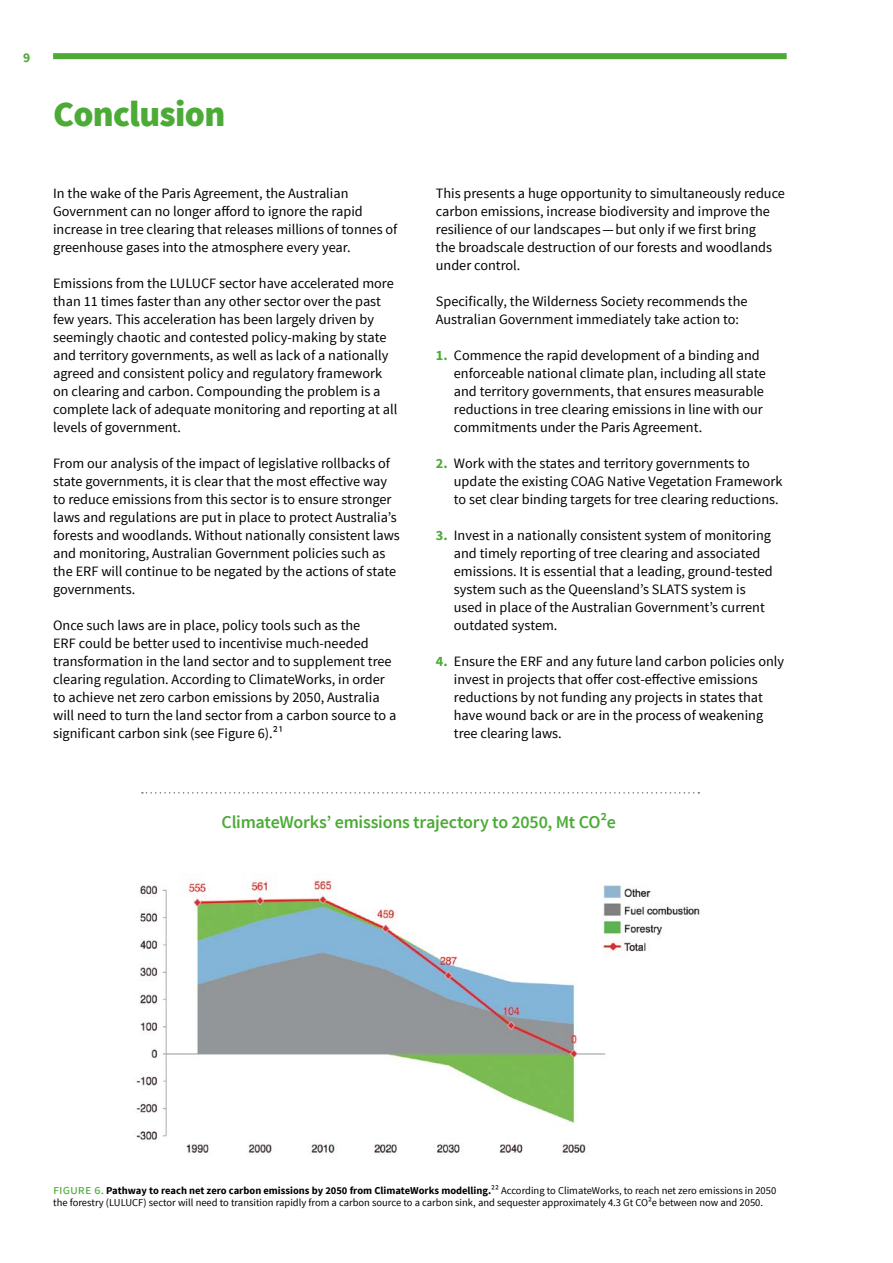
<style>
.page{position:relative;width:893px;height:1263px;background:#fff}
.page>*{position:absolute;margin:0;border:0;box-sizing:border-box;transform-origin:0 0}
.t1{font:900 36px "Source Sans Pro";letter-spacing:-.02em;color:#4cab37}
.t2{font:600 18px "Source Sans Pro";letter-spacing:-.015em;color:#4cab37}
.t3{font:14.25px/18px "Source Sans Pro";color:#000}
.t4{font:700 13.5px "Source Sans Pro";color:#4cab37}
.t5{font:10.5px/12px "Source Sans Pro";color:#000}
.s1{font-weight:700;color:#4cab37}
.s2{font-size:13.5px;color:#4cab37}
.s3{font-weight:700}
</style>
<div class="page">
<div style="left:53px;top:53px;width:734px;height:6px;background:#4cab37"></div>
<img style="left:136px;top:879px;width:564px;height:275px">
<svg style="left:142px;top:792px;width:557px;height:2px"></svg>
<p class="t4" style="left:23px;top:49px;width:9px">9</p>
<h1 class="t1" style="left:53px;top:91px;width:174px">Conclusion</h1>
<p class="t3" style="left:53px;top:185px;width:346px">In the wake of the Paris Agreement, the Australian Government can no longer afford to ignore the rapid increase in tree clearing that releases millions of tonnes of greenhouse gases into the atmosphere every year.</p>
<p class="t3" style="left:53px;top:275px;width:346px">Emissions from the LULUCF sector have accelerated more than 11 times faster than any other sector over the past few years. This acceleration has been largely driven by seemingly chaotic and contested policy-making by state and territory governments, as well as lack of a nationally agreed and consistent policy and regulatory framework on clearing and carbon. Compounding the problem is a complete lack of adequate monitoring and reporting at all levels of government.</p>
<p class="t3" style="left:53px;top:454px;width:348px">From our analysis of the impact of legislative rollbacks of state governments, it is clear that the most effective way to reduce emissions from this sector is to ensure stronger laws and regulations are put in place to protect Australia’s forests and woodlands. Without nationally consistent laws and monitoring, Australian Government policies such as the ERF will continue to be negated by the actions of state governments.</p>
<p class="t3" style="left:53px;top:616px;width:345px">Once such laws are in place, policy tools such as the<br>ERF could be better used to incentivise much-needed transformation in the land sector and to supplement tree clearing regulation. According to ClimateWorks, in order to achieve net zero carbon emissions by 2050, Australia will need to turn the land sector from a carbon source to a significant carbon sink (see Figure 6).21</p>
<p class="t3" style="left:436px;top:185px;width:351px">This presents a huge opportunity to simultaneously reduce carbon emissions, increase biodiversity and improve the resilience of our landscapes—but only if we first bring<br>the broadscale destruction of our forests and woodlands under control.</p>
<p class="t3" style="left:436px;top:293px;width:313px">Specifically, the Wilderness Society recommends the<br>Australian Government immediately take action to:</p>
<p class="t3" style="left:454px;top:346px;width:313px;text-indent:-18px"><span class="s1">1.</span> Commence the rapid development of a binding and enforceable national climate plan, including all state and territory governments, that ensures measurable reductions in tree clearing emissions in line with our commitments under the Paris Agreement.</p>
<p class="t3" style="left:454px;top:454px;width:330px;text-indent:-18px"><span class="s1">2.</span> Work with the states and territory governments to update the existing COAG Native Vegetation Framework to set clear binding targets for tree clearing reductions.</p>
<p class="t3" style="left:454px;top:526px;width:320px;text-indent:-18px"><span class="s1">3.</span> Invest in a nationally consistent system of monitoring and timely reporting of tree clearing and associated emissions. It is essential that a leading, ground-tested system such as the Queensland’s SLATS system is used in place of the Australian Government’s current outdated system.</p>
<p class="t3" style="left:454px;top:652px;width:332px;text-indent:-18px"><span class="s1">4.</span> Ensure the ERF and any future land carbon policies only invest in projects that offer cost-effective emissions reductions by not funding any projects in states that have wound back or are in the process of weakening tree clearing laws.</p>
<p class="t2" style="left:222px;top:811px;width:396px">ClimateWorks’ emissions trajectory to 2050, Mt CO2e</p>
<p class="t5" style="left:53px;top:1185px;width:725px"><span class="s2">Figure 6.</span> <span class="s3">Pathway to reach net zero carbon emissions by 2050 from ClimateWorks modelling.</span>22 According to ClimateWorks, to reach net zero emissions in 2050 the forestry (LULUCF) sector will need to transition rapidly from a carbon source to a carbon sink, and sequester approximately 4.3 Gt CO2e between now and 2050.</p>
</div>
